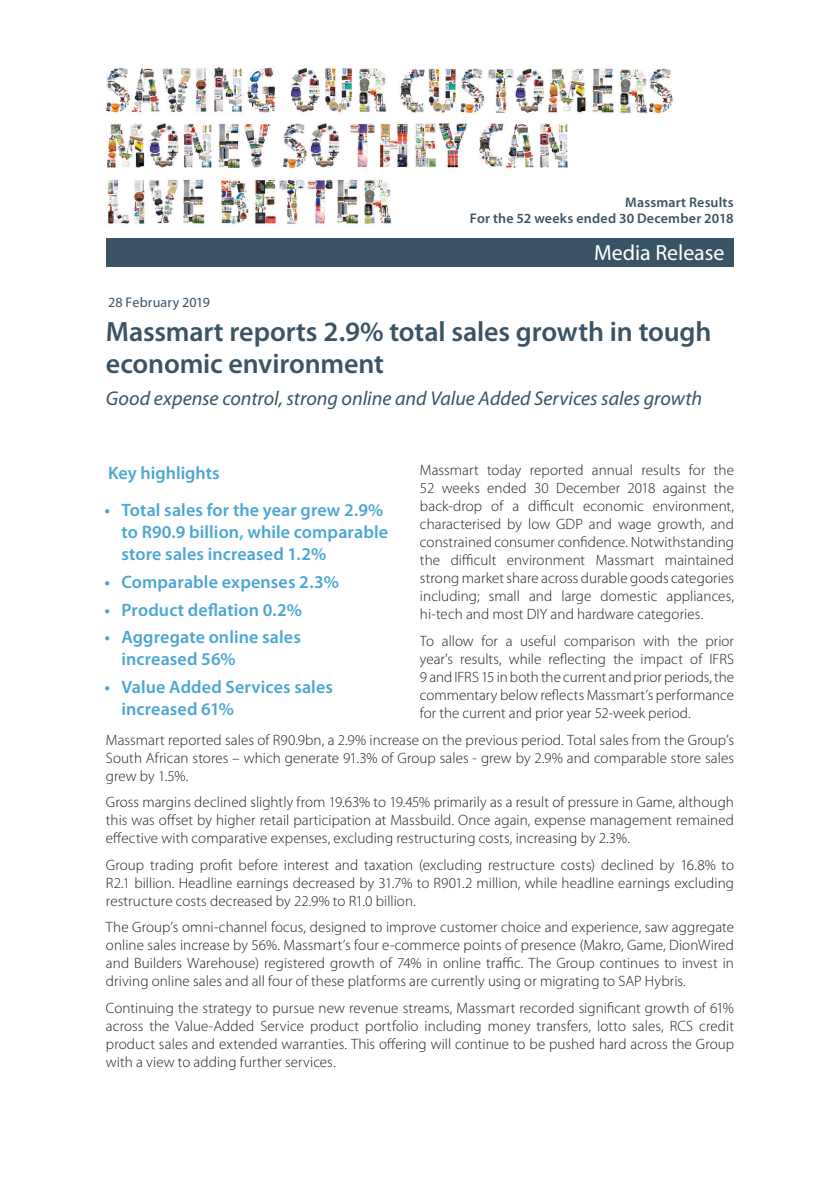
<style>
.page{position:relative;width:840px;height:1191px;background:#fff}
.page>*{position:absolute;margin:0;border:0;box-sizing:border-box;transform-origin:0 0}
.MM_Level_Heading_1{font:600 28px/32px "Myriad Pro";letter-spacing:-.005em;color:#3b5465}
.MM_Level_Heading_1-2{font:22px "Myriad Pro";color:#fff}
.MM_Level_Heading_1-3{font:italic 20px "Myriad Pro";color:#3b5465}
.MM_Level_Heading_1-4{font:600 18px/22px "Myriad Pro";letter-spacing:.005em;color:#4ba6d3}
.MM_Body_Copy{font:300 15px/18px "Myriad Pro";letter-spacing:.005em;color:#231f20;text-align:justify}
.MM_Heading_Level_3{font:600 14px/15.2px "Myriad Pro";letter-spacing:.015em;color:#3b5465;text-align:right}
.MM_Heading_Level_3-2{font:14px "Myriad Pro";letter-spacing:.01em;color:#3b5465}
</style>
<div class="page">
<img style="left:106px;top:67px;width:568px;height:157px">
<div style="left:106px;top:239px;width:627px;height:28px;background:#3b5465"></div>
<p class="MM_Heading_Level_3" style="left:469px;top:195px;width:265px">Massmart Results<br>For the 52 weeks ended 30 December 2018</p>
<p class="MM_Heading_Level_3-2" style="left:108px;top:295px;width:103px">28 February 2019</p>
<p class="MM_Level_Heading_1-2" style="left:593px;top:240px;width:132px">Media Release</p>
<p class="MM_Level_Heading_1" style="left:106px;top:316px;width:606px">Massmart reports 2.9% total sales growth in tough economic environment</p>
<p class="MM_Level_Heading_1-3" style="left:106px;top:388px;width:597px">Good expense control, strong online and Value Added Services sales growth</p>
<p class="MM_Body_Copy" style="left:420px;top:462px;width:315px">Massmart today reported annual results for the 52 weeks ended 30 December 2018 against the back-drop of a difficult economic environment, characterised by low GDP and wage growth, and constrained consumer confidence. Notwithstanding the difficult environment Massmart maintained strong market share across durable goods categories including; small and large domestic appliances, hi-tech and most DIY and hardware categories.</p>
<p class="MM_Body_Copy" style="left:420px;top:632px;width:315px">To allow for a useful comparison with the prior year’s results, while reflecting the impact of IFRS 9 and IFRS 15 in both the current and prior periods, the commentary below reflects Massmart’s performance for the current and prior year 52-week period.</p>
<p class="MM_Body_Copy" style="left:106px;top:731px;width:629px">Massmart reported sales of R90.9bn, a 2.9% increase on the previous period. Total sales from the Group’s South African stores – which generate 91.3% of Group sales - grew by 2.9% and comparable store sales grew by 1.5%.</p>
<p class="MM_Body_Copy" style="left:106px;top:793px;width:629px">Gross margins declined slightly from 19.63% to 19.45% primarily as a result of pressure in Game, although this was offset by higher retail participation at Massbuild. Once again, expense management remained effective with comparative expenses, excluding restructuring costs, increasing by 2.3%.</p>
<p class="MM_Body_Copy" style="left:106px;top:856px;width:629px">Group trading profit before interest and taxation (excluding restructure costs) declined by 16.8% to R2.1 billion. Headline earnings decreased by 31.7% to R901.2 million, while headline earnings excluding restructure costs decreased by 22.9% to R1.0 billion.</p>
<p class="MM_Body_Copy" style="left:106px;top:918px;width:629px">The Group’s omni-channel focus, designed to improve customer choice and experience, saw aggregate online sales increase by 56%. Massmart’s four e-commerce points of presence (Makro, Game, DionWired and Builders Warehouse) registered growth of 74% in online traffic. The Group continues to invest in driving online sales and all four of these platforms are currently using or migrating to SAP Hybris.</p>
<p class="MM_Body_Copy" style="left:106px;top:999px;width:629px">Continuing the strategy to pursue new revenue streams, Massmart recorded significant growth of 61% across the Value-Added Service product portfolio including money transfers, lotto sales, RCS credit product sales and extended warranties. This offering will continue to be pushed hard across the Group with a view to adding further services.</p>
<p class="MM_Level_Heading_1-4" style="left:108px;top:462px;width:113px">Key highlights</p>
<p class="MM_Level_Heading_1-4" style="left:121px;top:499px;width:268px;text-indent:-17px">• Total sales for the year grew 2.9% to R90.9 billion, while comparable store sales increased 1.2%</p>
<p class="MM_Level_Heading_1-4" style="left:104px;top:571px;width:236px">• Comparable expenses 2.3%</p>
<p class="MM_Level_Heading_1-4" style="left:104px;top:599px;width:199px">• Product deflation 0.2%</p>
<p class="MM_Level_Heading_1-4" style="left:121px;top:626px;width:181px;text-indent:-17px">• Aggregate online sales increased 56%</p>
<p class="MM_Level_Heading_1-4" style="left:121px;top:676px;width:213px;text-indent:-17px">• Value Added Services sales increased 61%</p>
</div>
